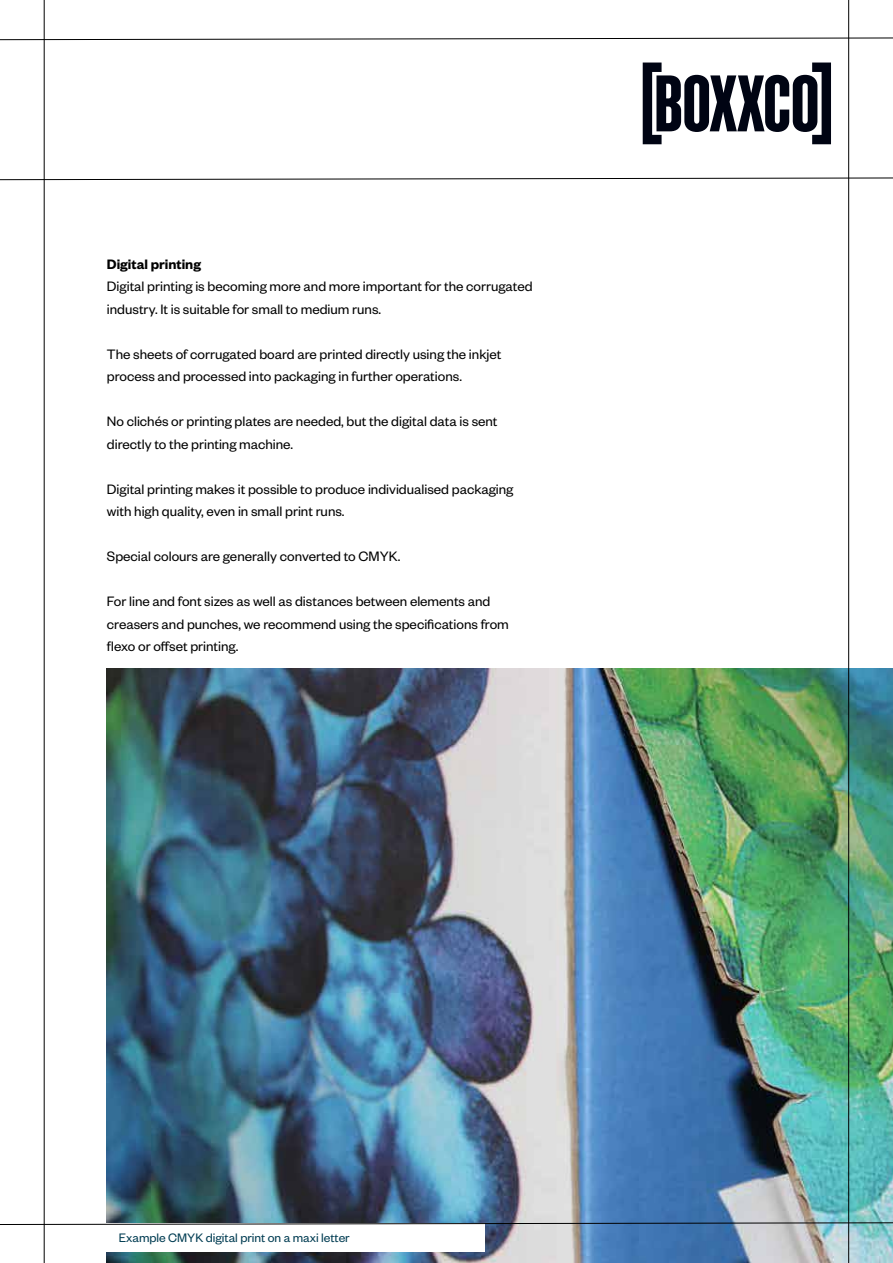
<style>
.page{position:relative;width:893px;height:1263px;background:#fff}
.page>*{position:absolute;margin:0;border:0;box-sizing:border-box;transform-origin:0 0}
.t1{font:15px/22.5px "Founders Grotesk";color:#000}
.t2{font:600 15px "Founders Grotesk";color:#000}
.t3{font:13.5px "Founders Grotesk";color:#003c52}
</style>
<div class="page">
<img style="left:106px;top:669px;width:787px;height:594px">
<div style="left:78px;top:1224px;width:406px;height:28px;background:#fff"></div>
<svg style="left:643px;top:63px;width:188px;height:81px"></svg>
<hr style="left:44px;top:0;width:1px;height:1263px;background:#000">
<hr style="left:848px;top:0;width:1px;height:1263px;background:#000">
<svg style="left:0;top:177px;width:893px;height:3px"></svg>
<svg style="left:0;top:1222px;width:893px;height:3px;background:#677680"></svg>
<svg style="left:0;top:37px;width:893px;height:3px"></svg>
<p class="t2" style="left:107px;top:255px;width:96px">Digital printing</p>
<p class="t1" style="left:107px;top:275px;width:427px">Digital printing is becoming more and more important for the corrugated industry. It is suitable for small to medium runs.</p>
<p class="t1" style="left:107px;top:342px;width:396px">The sheets of corrugated board are printed directly using the inkjet process and processed into packaging in further operations.</p>
<p class="t1" style="left:107px;top:410px;width:392px">No clichés or printing plates are needed, but the digital data is sent directly to the printing machine.</p>
<p class="t1" style="left:107px;top:477px;width:408px">Digital printing makes it possible to produce individualised packaging with high quality, even in small print runs.</p>
<p class="t1" style="left:107px;top:545px;width:295px">Special colours are generally converted to CMYK.</p>
<p class="t1" style="left:107px;top:590px;width:403px">For line and font sizes as well as distances between elements and creasers and punches, we recommend using the specifications from flexo or offset printing.</p>
<p class="t3" style="left:119px;top:1229px;width:232px">Example CMYK digital print on a maxi letter</p>
</div>
